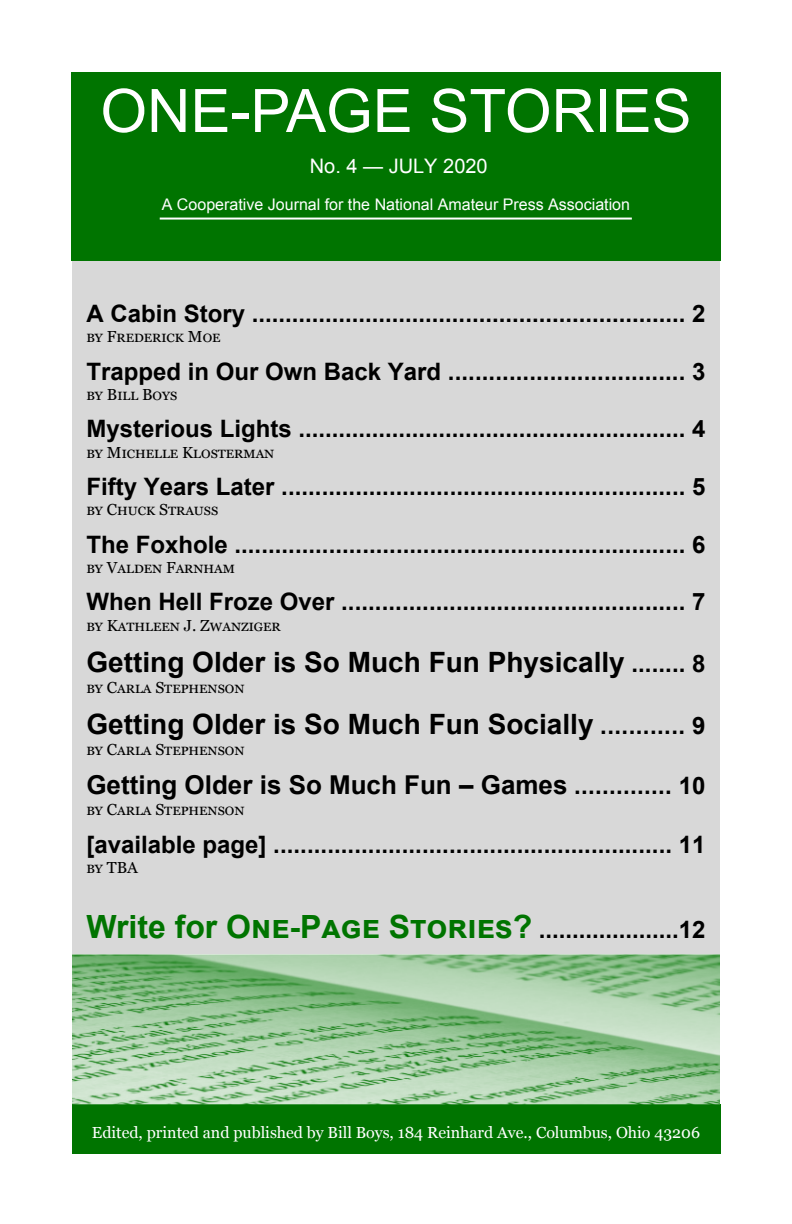
<style>
.page{position:relative;width:792px;height:1224px;background:#fff}
.page>*{position:absolute;margin:0;border:0;box-sizing:border-box;transform-origin:0 0}
.t1{font:60px "Arial";color:#fff}
.t2{font:700 32px "Arial";color:#007400}
.t3{font:700 28px "Arial";color:#000}
.t4{font:700 26px "Arial";color:#000}
.t5{font:700 24px "Arial";color:#000}
.t6{font:20px "Arial";color:#fff}
.t7{font:16px "Georgia";color:#000}
.t8{font:16px "Georgia";color:#fff}
.t9{font:16px "Arial";color:#fff}
.s1{font-size:24px}
.s2{font-size:24px;color:#000}
</style>
<div class="page">
<div style="left:72px;top:261px;width:648px;height:693px;background:#d8d8d8"></div>
<div style="left:71px;top:72px;width:650px;height:189px;background:#007400"></div>
<hr style="left:160px;top:218px;width:472px;height:2px;background:#fff">
<div style="left:72px;top:1104px;width:648px;height:50px;background:#007400"></div>
<img style="left:72px;top:954px;width:648px;height:151px">
<h1 class="t1" style="left:100px;top:88px;width:593px">ONE-PAGE STORIES</h1>
<p class="t6" style="left:310px;top:158px;width:180px">No. 4 — JULY 2020</p>
<p class="t9" style="left:162px;top:199px;width:470px">A Cooperative Journal for the National Amateur Press Association</p>
<p class="t5" style="left:86px;top:304px;width:621px">A Cabin Story ................................................................. 2</p>
<p class="t7" style="left:86px;top:330px;width:136px">by Frederick Moe</p>
<p class="t5" style="left:86px;top:362px;width:621px">Trapped in Our Own Back Yard ................................... 3</p>
<p class="t7" style="left:86px;top:388px;width:92px">by Bill Boys</p>
<p class="t5" style="left:86px;top:420px;width:621px">Mysterious Lights .......................................................... 4</p>
<p class="t7" style="left:86px;top:446px;width:189px">by Michelle Klosterman</p>
<p class="t5" style="left:86px;top:478px;width:621px">Fifty Years Later ............................................................ 5</p>
<p class="t7" style="left:86px;top:503px;width:133px">by Chuck Strauss</p>
<p class="t5" style="left:86px;top:535px;width:621px">The Foxhole ................................................................... 6</p>
<p class="t7" style="left:86px;top:561px;width:150px">by Valden Farnham</p>
<p class="t5" style="left:86px;top:593px;width:621px">When Hell Froze Over ................................................... 7</p>
<p class="t7" style="left:86px;top:619px;width:196px">by Kathleen J. Zwanziger</p>
<p class="t3" style="left:86px;top:651px;width:621px">Getting Older is So Much Fun Physically <span class="s1">........ 8</span></p>
<p class="t7" style="left:86px;top:681px;width:160px">by Carla Stephenson</p>
<p class="t3" style="left:86px;top:714px;width:621px">Getting Older is So Much Fun Socially <span class="s1">............ 9</span></p>
<p class="t7" style="left:86px;top:743px;width:160px">by Carla Stephenson</p>
<p class="t4" style="left:86px;top:776px;width:621px">Getting Older is So Much Fun – Games <span class="s1">.............. 10</span></p>
<p class="t7" style="left:86px;top:803px;width:160px">by Carla Stephenson</p>
<p class="t5" style="left:86px;top:835px;width:621px">[available page] ........................................................... 11</p>
<p class="t7" style="left:86px;top:861px;width:53px">by TBA</p>
<h2 class="t2" style="left:86px;top:914px;width:621px">Write for Ont-Pagt Storits? <span class="s2">.....................12</span></h2>
<p class="t8" style="left:92px;top:1126px;width:610px">Edited, printed and published by Bill Boys, 184 Reinhard Ave., Columbus, Ohio 43206</p>
</div>
